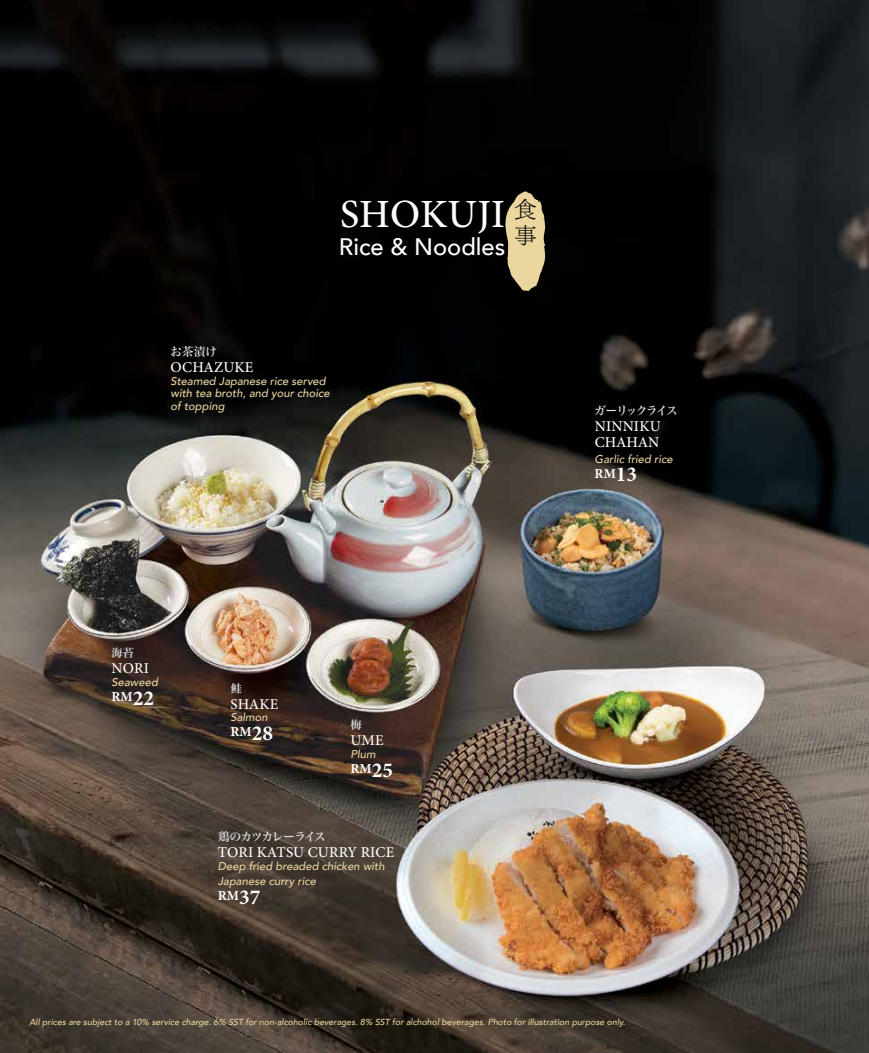
<style>
.page{position:relative;width:869px;height:1053px;background:#fff}
.page>*{position:absolute;margin:0;border:0;box-sizing:border-box;transform-origin:0 0}
.t1{font:500 40px "Minion Pro";letter-spacing:.005em;color:#fff}
.t2{font:500 23.75px "Avenir";color:#fff}
.t3{font:22.5px/26.2px "Tsuku Min Pro L";color:#000}
.t4{font:500 15px/16.2px "Minion Pro";letter-spacing:.01em;color:#fff}
.t5{font:700 13.75px "Minion Pro";color:#fff}
.t6{font:11.88px "Hira Min Pro N W6";letter-spacing:-.105em;color:#dcddde}
.t7{font:11.88px "Hira Min Pro N W6";letter-spacing:-.15em;color:#dcddde}
.t8{font:700 11.88px "M Sung PRC";color:#dcddde}
.t9{font:italic 500 11.25px/12.5px "Avenir";color:#ebd6a0}
.t10{font:11.25px "Hira Min Pro N W6";color:#dcddde}
.t11{font:italic 500 8.75px "Avenir";color:#e9d59e}
.s1{font-size:21.25px}
</style>
<div class="page">
<img style="left:0;top:0;width:868px;height:1052px">
<svg style="left:505px;top:191px;width:40px;height:100px;background:#b5a57b"></svg>
<h1 class="t1" style="left:340px;top:187px;width:166px">SHOKUJI</h1>
<h2 class="t2" style="left:339px;top:226px;width:168px">Rice &amp; Noodles</h2>
<h3 class="t3" style="left:514px;top:193px;width:24px">食事</h3>
<p class="t6" style="left:170px;top:341px;width:48px">お茶漬け</p>
<h3 class="t4" style="left:170px;top:359px;width:84px">OCHAZUKE</h3>
<p class="t9" style="left:170px;top:375px;width:161px">Steamed Japanese rice served with tea broth, and your choice of topping</p>
<p class="t7" style="left:594px;top:400px;width:85px">ガーリックライス</p>
<h3 class="t4" style="left:594px;top:418px;width:67px">NINNIKU<br>CHAHAN</h3>
<p class="t9" style="left:594px;top:452px;width:80px">Garlic fried rice</p>
<p class="t5" style="left:594px;top:463px;width:44px">RM<span class="s1">13</span></p>
<p class="t10" style="left:111px;top:643px;width:24px">海苔</p>
<h3 class="t4" style="left:112px;top:660px;width:39px">NORI</h3>
<p class="t9" style="left:111px;top:676px;width:48px">Seaweed</p>
<p class="t5" style="left:111px;top:687px;width:44px">RM<span class="s1">22</span></p>
<p class="t8" style="left:230px;top:680px;width:13px">鲑</p>
<h3 class="t4" style="left:230px;top:695px;width:49px">SHAKE</h3>
<p class="t9" style="left:230px;top:711px;width:39px">Salmon</p>
<p class="t5" style="left:230px;top:722px;width:44px">RM<span class="s1">28</span></p>
<p class="t10" style="left:350px;top:715px;width:13px">梅</p>
<h3 class="t4" style="left:350px;top:732px;width:35px">UME</h3>
<p class="t9" style="left:350px;top:747px;width:27px">Plum</p>
<p class="t5" style="left:350px;top:758px;width:44px">RM<span class="s1">25</span></p>
<p class="t6" style="left:218px;top:826px;width:110px">鶏のカツカレーライス</p>
<h3 class="t4" style="left:218px;top:844px;width:178px">TORI KATSU CURRY RICE</h3>
<p class="t9" style="left:218px;top:858px;width:168px;line-height:15px">Deep fried breaded chicken with<br>Japanese curry rice</p>
<p class="t5" style="left:218px;top:885px;width:44px">RM<span class="s1">37</span></p>
<p class="t11" style="left:29px;top:1017px;width:597px">All prices are subject to a 10% service charge. 6% SST for non-alcoholic beverages. 8% SST for alchohol beverages. Photo for illustration purpose only.</p>
</div>
